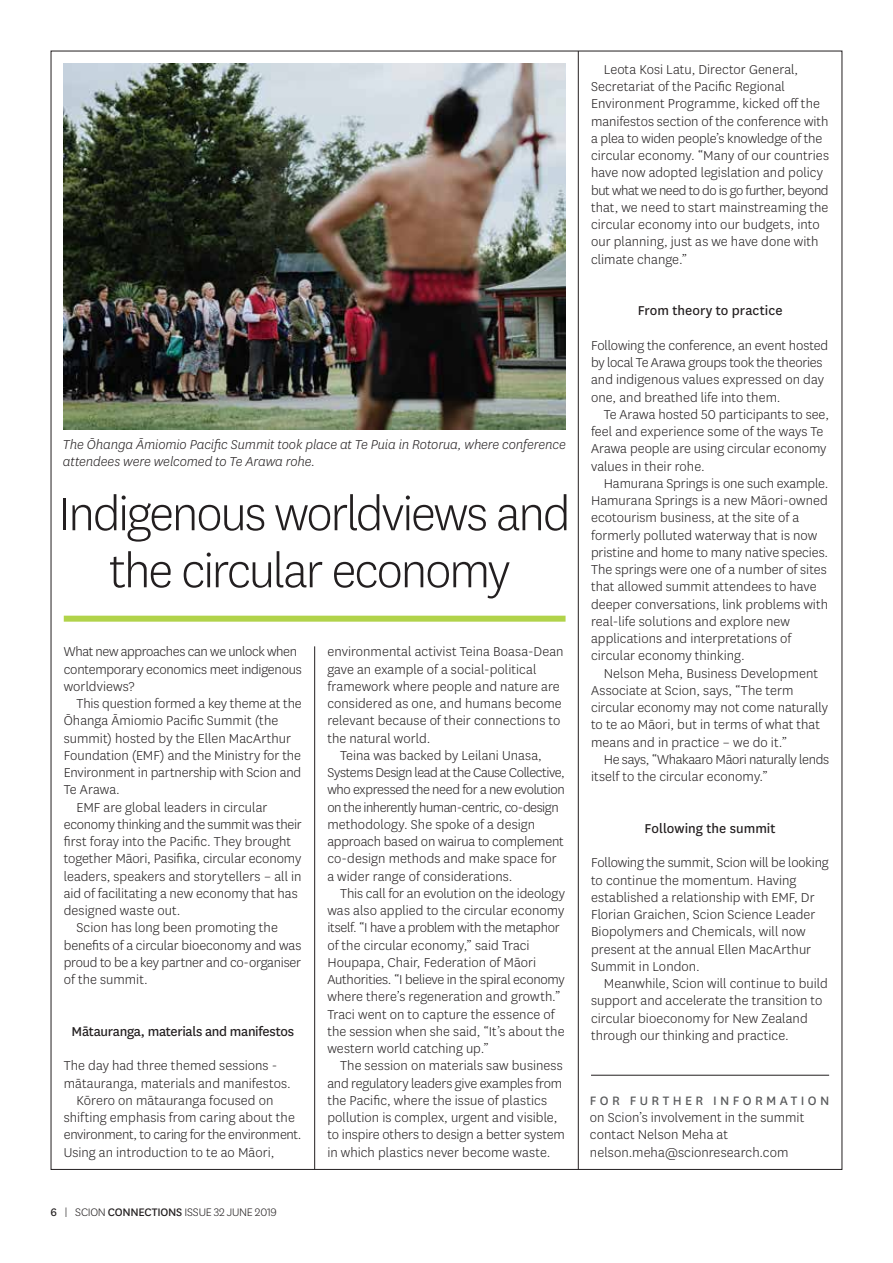
<style>
.page{position:relative;width:893px;height:1263px;background:#fff}
.page>*{position:absolute;margin:0;border:0;box-sizing:border-box;transform-origin:0 0}
.t1{font:300 54px/57px "National";letter-spacing:-.04em;color:#231f20;text-align:center}
.t2{font:300 15px/17.2px "National";color:#231f20}
.t3{font:italic 300 15px/17.2px "National";letter-spacing:-.005em;color:#231f20}
.t4{font:300 15px "National";letter-spacing:-.02em;color:#231f20}
.t5{font:15px "National";letter-spacing:-.005em;color:#231f20}
.t6{font:14.25px "National";letter-spacing:.24em;color:#58595b}
.t7{font:300 12.75px "National";letter-spacing:-.015em;color:#231f20}
.s1{font-weight:400}
</style>
<div class="page">
<hr style="left:314px;top:646px;width:1px;height:523px;background:#231f20">
<hr style="left:578px;top:51px;width:1px;height:1118px;background:#231f20">
<hr style="left:591px;top:1075px;width:238px;height:1px;background:#231f20">
<div style="left:64px;top:616px;width:502px;height:6px;background:#b1d34a"></div>
<img style="left:64px;top:64px;width:502px;height:366px">
<p class="t3" style="left:63px;top:436px;width:504px">The Ōhanga Āmiomio Pacific Summit took place at Te Puia in Rotorua, where conference attendees were welcomed to Te Arawa rohe.</p>
<h1 class="t1" style="left:59px;top:484px;width:513px">Indigenous worldviews and the circular economy</h1>
<p class="t2" style="left:64px;top:643px;width:240px">What new approaches can we unlock when contemporary economics meet indigenous worldviews?</p>
<p class="t2" style="left:77px;top:694px;width:227px">This question formed a key theme at the</p>
<p class="t2" style="left:64px;top:712px;width:216px">Ōhanga Āmiomio Pacific Summit (the</p>
<p class="t2" style="left:64px;top:729px;width:229px">summit) hosted by the Ellen MacArthur</p>
<p class="t2" style="left:64px;top:746px;width:239px">Foundation (EMF) and the Ministry for the</p>
<p class="t2" style="left:64px;top:763px;width:239px">Environment in partnership with Scion and</p>
<p class="t2" style="left:64px;top:781px;width:58px">Te Arawa.</p>
<p class="t2" style="left:77px;top:798px;width:193px">EMF are global leaders in circular</p>
<p class="t4" style="left:64px;top:815px;width:239px">economy thinking and the summit was their</p>
<p class="t2" style="left:64px;top:832px;width:229px">first foray into the Pacific. They brought</p>
<p class="t2" style="left:64px;top:850px;width:239px">together Māori, Pasifika, circular economy</p>
<p class="t2" style="left:64px;top:867px;width:239px">leaders, speakers and storytellers – all in</p>
<p class="t2" style="left:64px;top:884px;width:235px">aid of facilitating a new economy that has</p>
<p class="t2" style="left:64px;top:901px;width:118px">designed waste out.</p>
<p class="t2" style="left:77px;top:919px;width:203px">Scion has long been promoting the</p>
<p class="t2" style="left:64px;top:936px;width:239px">benefits of a circular bioeconomy and was</p>
<p class="t2" style="left:64px;top:953px;width:239px">proud to be a key partner and co-organiser</p>
<p class="t2" style="left:64px;top:970px;width:85px">of the summit.</p>
<p class="t5" style="left:72px;top:1021px;width:224px">Mātauranga, materials and manifestos</p>
<p class="t2" style="left:64px;top:1057px;width:215px">The day had three themed sessions -</p>
<p class="t2" style="left:64px;top:1074px;width:229px">mātauranga, materials and manifestos.</p>
<p class="t2" style="left:77px;top:1091px;width:198px">Kōrero on mātauranga focused on</p>
<p class="t2" style="left:64px;top:1108px;width:233px">shifting emphasis from caring about the</p>
<p class="t4" style="left:64px;top:1125px;width:239px">environment, to caring for the environment.</p>
<p class="t2" style="left:64px;top:1143px;width:212px">Using an introduction to te ao Māori,</p>
<p class="t7" style="left:50px;top:1204px;width:228px"><span class="s1">6</span> | SCION <span class="s1">CONNECTIONS</span> ISSUE 32 JUNE 2019</p>
<p class="t2" style="left:327px;top:643px;width:238px">environmental activist Teina Boasa-Dean gave an example of a social-political framework where people and nature are considered as one, and humans become relevant because of their connections to the natural world.</p>
<p class="t2" style="left:327px;top:746px;width:239px;text-indent:13px">Teina was backed by Leilani Unasa, Systems Design lead at the Cause Collective, who expressed the need for a new evolution on the inherently human-centric, co-design methodology. She spoke of a design approach based on wairua to complement co-design methods and make space for a wider range of considerations.</p>
<p class="t2" style="left:327px;top:884px;width:239px;text-indent:13px">This call for an evolution on the ideology was also applied to the circular economy itself. “I have a problem with the metaphor of the circular economy,” said Traci Houpapa, Chair, Federation of Māori Authorities. “I believe in the spiral economy where there’s regeneration and growth.” Traci went on to capture the essence of the session when she said, “It’s about the western world catching up.”</p>
<p class="t2" style="left:327px;top:1057px;width:239px;text-indent:13px">The session on materials saw business and regulatory leaders give examples from the Pacific, where the issue of plastics pollution is complex, urgent and visible, to inspire others to design a better system in which plastics never become waste.</p>
<p class="t2" style="left:591px;top:60px;width:239px;text-indent:13px">Leota Kosi Latu, Director General, Secretariat of the Pacific Regional Environment Programme, kicked off the manifestos section of the conference with a plea to widen people’s knowledge of the circular economy. “Many of our countries have now adopted legislation and policy but what we need to do is go further, beyond that, we need to start mainstreaming the circular economy into our budgets, into our planning, just as we have done with climate change.”</p>
<p class="t5" style="left:638px;top:301px;width:146px">From theory to practice</p>
<p class="t2" style="left:591px;top:336px;width:239px">Following the conference, an event hosted by local Te Arawa groups took the theories and indigenous values expressed on day one, and breathed life into them.</p>
<p class="t2" style="left:591px;top:405px;width:239px;text-indent:13px">Te Arawa hosted 50 participants to see, feel and experience some of the ways Te Arawa people are using circular economy values in their rohe.</p>
<p class="t2" style="left:591px;top:474px;width:239px;text-indent:13px">Hamurana Springs is one such example.<br>Hamurana Springs is a new Māori-owned ecotourism business, at the site of a formerly polluted waterway that is now pristine and home to many native species.<br>The springs were one of a number of sites that allowed summit attendees to have deeper conversations, link problems with real-life solutions and explore new applications and interpretations of circular economy thinking.</p>
<p class="t2" style="left:591px;top:664px;width:238px;text-indent:13px">Nelson Meha, Business Development Associate at Scion, says, “The term circular economy may not come naturally to te ao Māori, but in terms of what that means and in practice – we do it.”</p>
<p class="t2" style="left:591px;top:750px;width:239px;text-indent:13px">He says, “Whakaaro Māori naturally lends itself to the circular economy.”</p>
<p class="t5" style="left:645px;top:818px;width:133px">Following the summit</p>
<p class="t2" style="left:591px;top:854px;width:239px">Following the summit, Scion will be looking to continue the momentum. Having established a relationship with EMF, Dr Florian Graichen, Scion Science Leader Biopolymers and Chemicals, will now present at the annual Ellen MacArthur Summit in London.</p>
<p class="t2" style="left:591px;top:974px;width:238px;text-indent:13px">Meanwhile, Scion will continue to build support and accelerate the transition to circular bioeconomy for New Zealand through our thinking and practice.</p>
<p class="t6" style="left:590px;top:1091px;width:241px">FOR FURTHER INFORMATION</p>
<p class="t2" style="left:590px;top:1108px;width:216px">on Scion’s involvement in the summit contact Nelson Meha at nelson.meha@scionresearch.com</p>
</div>
